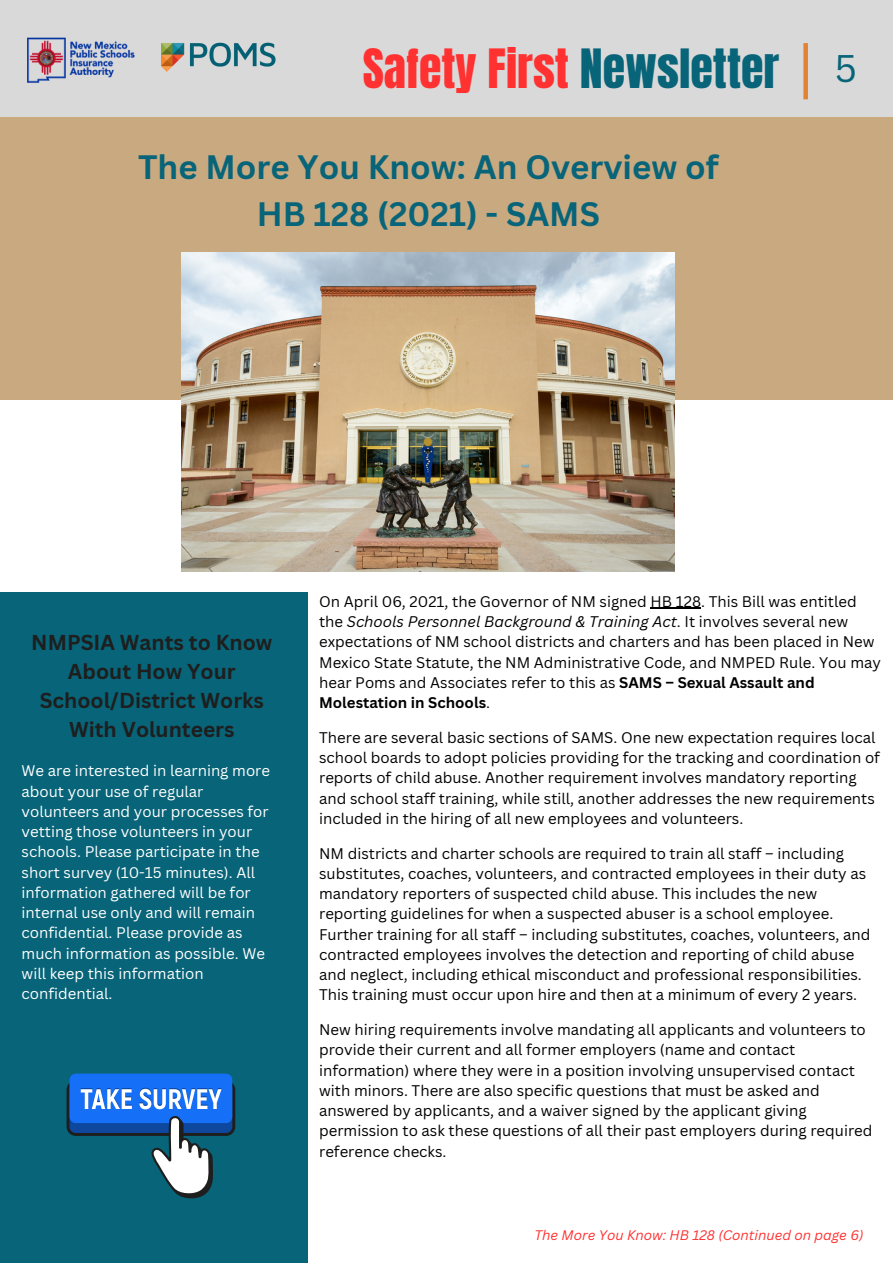
<style>
.page{position:relative;width:893px;height:1264px;background:#fff}
.page>*{position:absolute;margin:0;border:0;box-sizing:border-box;transform-origin:0 0}
.t1{font:46.05px "Anton";color:#ff3131}
.t2{font:37.5px "Canva Sans";color:#086478}
.t3{font:700 33px/46px "Canva Sans";color:#086478;text-align:center}
.t4{font:700 21px/29.2px "Canva Sans";color:#1e1e1e;text-align:center}
.t5{font:15px/20.2px "Canva Sans";color:#000}
.t6{font:15px/20.2px "Canva Sans";color:#fff}
.t7{font:italic 13.5px "Canva Sans";color:#ff3131}
.s1{color:#086478}
.s2{font-style:italic}
.s3{font-weight:700}
</style>
<div class="page">
<div style="left:0;top:0;width:892px;height:1262px;background:#d9d9d9"></div>
<img style="left:161px;top:42px;width:115px;height:29px">
<div style="left:0;top:399px;width:892px;height:863px;background:#fff"></div>
<img style="left:27px;top:37px;width:108px;height:46px">
<svg style="left:803px;top:43px;width:4px;height:56px"></svg>
<div style="left:0;top:117px;width:892px;height:282px;background:#c9a980"></div>
<img style="left:181px;top:252px;width:494px;height:320px">
<div style="left:0;top:592px;width:308px;height:670px;background:#086478"></div>
<svg style="left:67px;top:1080px;width:168px;height:55px"></svg>
<div style="left:70px;top:1083px;width:162px;height:49px;background:#0e489e;border-radius:6px"></div>
<div style="left:70px;top:1073px;width:162px;height:50px;background:#1670f7;border-radius:6px"></div>
<svg style="left:150px;top:1116px;width:63px;height:82px"></svg>
<svg style="left:81px;top:1088px;width:51px;height:20px"></svg>
<svg style="left:139px;top:1087px;width:82px;height:22px"></svg>
<hr style="left:650px;top:608px;width:51px;height:1px;background:#000">
<p class="t1" style="left:362px;top:36px;width:418px">Safety First <span class="s1">Newsletter</span></p>
<p class="t2" style="left:834px;top:42px;width:24px">5</p>
<p class="t3" style="left:138px;top:144px;width:582px">The More You Know: An Overview of<br>HB 128 (2021) - SAMS</p>
<p class="t4" style="left:31px;top:627px;width:243px">NMPSIA Wants to Know<br>About How Your<br>School/District Works<br>With Volunteers</p>
<p class="t6" style="left:22px;top:760px;width:250px">We are interested in learning more about your use of regular volunteers and your processes for vetting those volunteers in your schools. Please participate in the short survey (10-15 minutes). All information gathered will be for internal use only and will remain confidential. Please provide as much information as possible. We will keep this information confidential.</p>
<p class="t5" style="left:319px;top:591px;width:563px">On April 06, 2021, the Governor of NM signed HB 128. This Bill was entitled the <span class="s2">Schools Personnel Background &amp; Training Act</span>. It involves several new expectations of NM school districts and charters and has been placed in New Mexico State Statute, the NM Administrative Code, and NMPED Rule. You may hear Poms and Associates refer to this as <span class="s3">SAMS – Sexual Assault and Molestation in Schools</span>.</p>
<p class="t5" style="left:319px;top:727px;width:562px">There are several basic sections of SAMS. One new expectation requires local school boards to adopt policies providing for the tracking and coordination of reports of child abuse. Another requirement involves mandatory reporting and school staff training, while still, another addresses the new requirements included in the hiring of all new employees and volunteers.</p>
<p class="t5" style="left:319px;top:842px;width:553px">NM districts and charter schools are required to train all staff – including substitutes, coaches, volunteers, and contracted employees in their duty as mandatory reporters of suspected child abuse. This includes the new reporting guidelines for when a suspected abuser is a school employee.<br>Further training for all staff – including substitutes, coaches, volunteers, and contracted employees involves the detection and reporting of child abuse and neglect, including ethical misconduct and professional responsibilities.<br>This training must occur upon hire and then at a minimum of every 2 years.</p>
<p class="t5" style="left:319px;top:1019px;width:555px">New hiring requirements involve mandating all applicants and volunteers to provide their current and all former employers (name and contact information) where they were in a position involving unsupervised contact with minors. There are also specific questions that must be asked and answered by applicants, and a waiver signed by the applicant giving permission to ask these questions of all their past employers during required reference checks.</p>
<p class="t7" style="left:534px;top:1225px;width:330px">The More You Know: HB 128 (Continued on page 6)</p>
</div>
